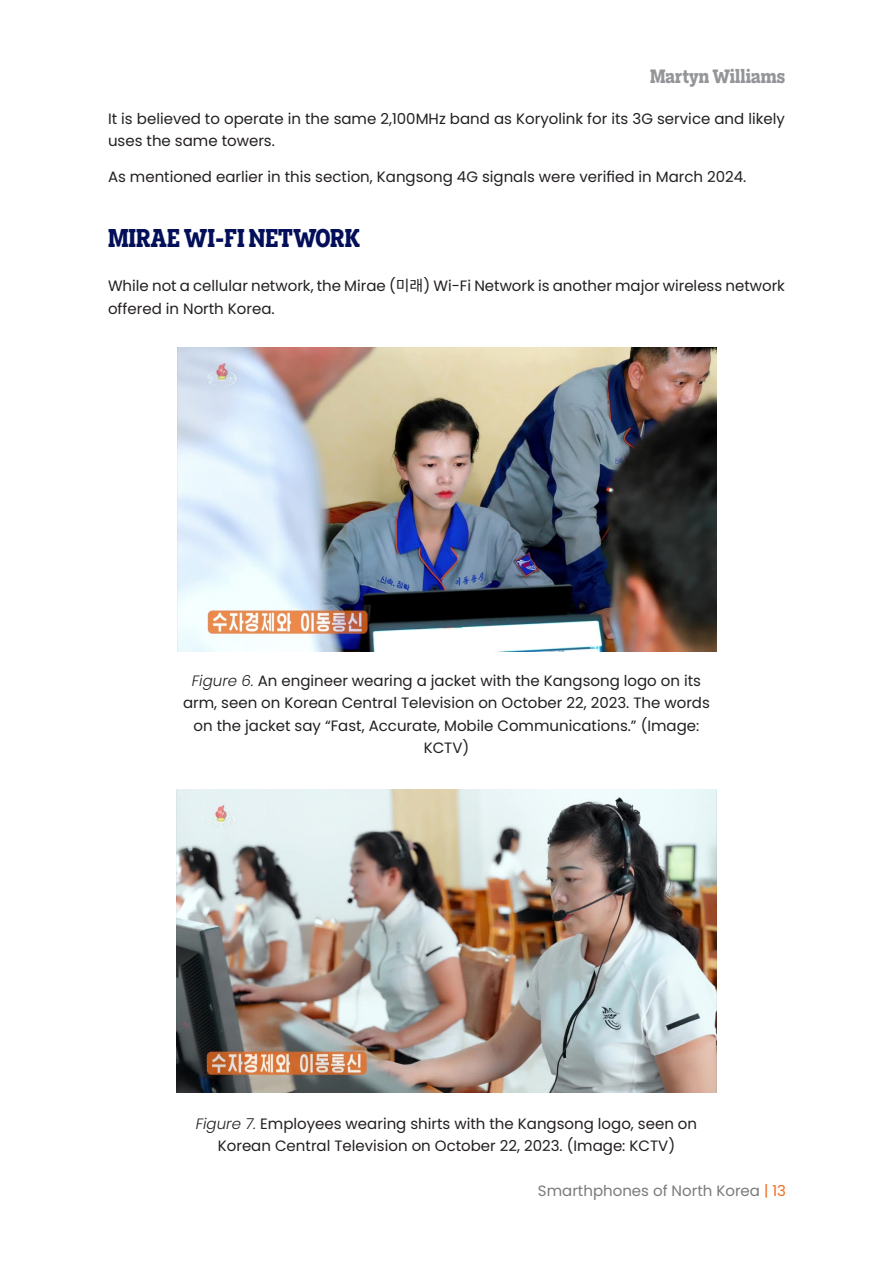
<style>
.page{position:relative;width:893px;height:1263px;background:#fff}
.page>*{position:absolute;margin:0;border:0;box-sizing:border-box;transform-origin:0 0}
.heading2{font:700 24px "Elizeth Condensed";color:#031059}
.t1{font:700 18px "Elizeth Condensed";color:#939598}
.Paragraph{font:15px/22.5px "Poppins";color:#231f20}
.t2{font:15px "Poppins";color:#787a7d}
.s1{font-family:"Source Han Sans K"}
.s2{font-weight:300;font-style:italic}
.s3{color:#f36d21}
</style>
<div class="page">
<img style="left:177px;top:348px;width:539px;height:303px">
<img style="left:177px;top:789px;width:539px;height:304px">
<p class="t1" style="left:650px;top:63px;width:136px">Martyn Williams</p>
<p class="Paragraph" style="left:108px;top:107px;width:678px">It is believed to operate in the same 2,100MHz band as Koryolink for its 3G service and likely uses the same towers.</p>
<p class="Paragraph" style="left:108px;top:166px;width:640px">As mentioned earlier in this section, Kangsong 4G signals were verified in March 2024.</p>
<p class="heading2" style="left:108px;top:221px;width:253px">MIRAE WI-FI NETWORK</p>
<p class="Paragraph" style="left:108px;top:275px;width:678px">While not a cellular network, the Mirae (<span class="s1">미래</span>) Wi-Fi Network is another major wireless network offered in North Korea.</p>
<p class="Paragraph" style="left:183px;top:669px;width:528px;text-align:center"><span class="s2">Figure 6.</span> An engineer wearing a jacket with the Kangsong logo on its arm, seen on Korean Central Television on October 22, 2023. The words on the jacket say “Fast, Accurate, Mobile Communications.” (Image:<br>KCTV)</p>
<p class="Paragraph" style="left:196px;top:1112px;width:503px;text-align:center"><span class="s2">Figure 7.</span> Employees wearing shirts with the Kangsong logo, seen on<br>Korean Central Television on October 22, 2023. (Image: KCTV)</p>
<p class="t2" style="left:538px;top:1182px;width:250px">Smarthphones of North Korea <span class="s3">| 13</span></p>
</div>
